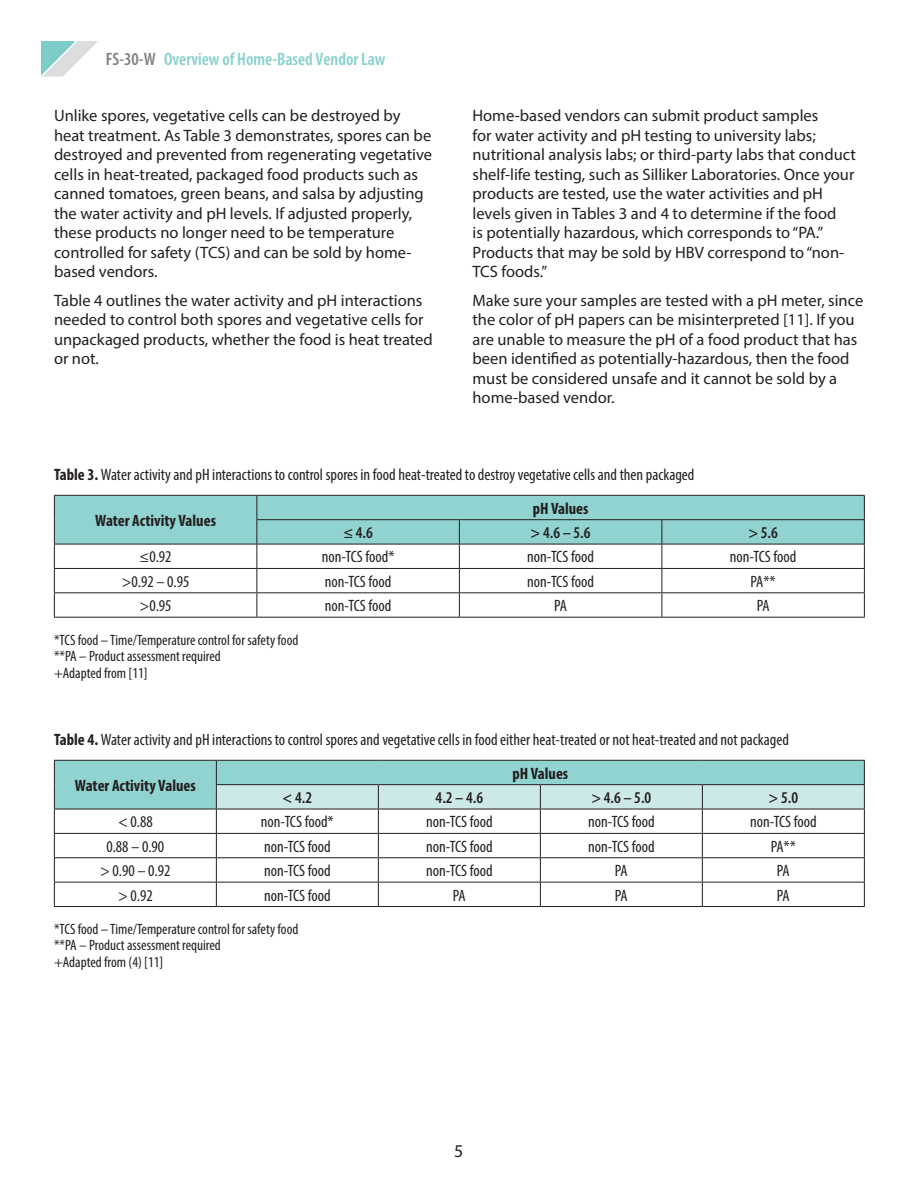
<style>
.page{position:relative;width:918px;height:1188px;background:#fff}
.page>*{position:absolute;margin:0;border:0;box-sizing:border-box;transform-origin:0 0}
.t1{font:600 condensed 18px "Myriad Pro";color:#86d0cc}
.t2{font:18px "Myriad Pro";color:#231f20}
.t3{font:16.5px/19.5px "Myriad Pro";color:#231f20}
.t4{font:condensed 16.5px "Myriad Pro";color:#231f20}
.t5{font:700 condensed 16.5px "Myriad Pro";color:#231f20}
.t6{font:600 condensed 16.5px "Myriad Pro";color:#231f20}
.t7{font:condensed 15px "Myriad Pro";color:#231f20}
.s1{color:#808285}
.s2{font-weight:700}
</style>
<div class="page">
<svg style="left:41px;top:41px;width:57px;height:36px"></svg>
<svg style="left:54px;top:495px;width:811px;height:122px"></svg>
<hr style="left:54px;top:617px;width:203px;height:1px;background:#231f20">
<hr style="left:257px;top:617px;width:202px;height:1px;background:#231f20">
<hr style="left:459px;top:617px;width:203px;height:1px;background:#231f20">
<hr style="left:662px;top:617px;width:203px;height:1px;background:#231f20">
<svg style="left:54px;top:760px;width:811px;height:146px"></svg>
<hr style="left:54px;top:906px;width:162px;height:1px;background:#231f20">
<hr style="left:216px;top:906px;width:162px;height:1px;background:#231f20">
<hr style="left:378px;top:906px;width:162px;height:1px;background:#231f20">
<hr style="left:540px;top:906px;width:162px;height:1px;background:#231f20">
<hr style="left:702px;top:906px;width:163px;height:1px;background:#231f20">
<p class="t1" style="left:106px;top:50px;width:281px"><span class="s1">FS-30-W</span> Overview of Home-Based Vendor Law</p>
<p class="t3" style="left:54px;top:106px;width:380px">Unlike spores, vegetative cells can be destroyed by heat treatment. As Table 3 demonstrates, spores can be destroyed and prevented from regenerating vegetative cells in heat-treated, packaged food products such as canned tomatoes, green beans, and salsa by adjusting the water activity and pH levels. If adjusted properly, these products no longer need to be temperature controlled for safety (TCS) and can be sold by home&shy;based vendors.</p>
<p class="t3" style="left:54px;top:290px;width:380px">Table 4 outlines the water activity and pH interactions needed to control both spores and vegetative cells for unpackaged products, whether the food is heat treated or not.</p>
<p class="t3" style="left:472px;top:106px;width:385px">Home-based vendors can submit product samples<br>for water activity and pH testing to university labs; nutritional analysis labs; or third-party labs that conduct shelf-life testing, such as Silliker Laboratories. Once your products are tested, use the water activities and pH levels given in Tables 3 and 4 to determine if the food<br>is potentially hazardous, which corresponds to “PA.” Products that may be sold by HBV correspond to “non-TCS foods.”</p>
<p class="t3" style="left:472px;top:290px;width:392px">Make sure your samples are tested with a pH meter, since the color of pH papers can be misinterpreted [11]. If you are unable to measure the pH of a food product that has been identified as potentially-hazardous, then the food must be considered unsafe and it cannot be sold by a home-based vendor.</p>
<p class="t4" style="left:54px;top:465px;width:642px"><span class="s2">Table 3.</span> Water activity and pH interactions to control spores in food heat-treated to destroy vegetative cells and then packaged</p>
<p class="t5" style="left:95px;top:510px;width:122px">Water Activity Values</p>
<p class="t5" style="left:533px;top:498px;width:57px">pH Values</p>
<p class="t6" style="left:343px;top:524px;width:31px">≤ 4.6</p>
<p class="t6" style="left:531px;top:524px;width:61px">&gt; 4.6 – 5.6</p>
<p class="t6" style="left:748px;top:524px;width:31px">&gt; 5.6</p>
<p class="t4" style="left:140px;top:547px;width:34px">≤0.92</p>
<p class="t4" style="left:322px;top:547px;width:74px">non-TCS food*</p>
<p class="t4" style="left:527px;top:547px;width:68px">non-TCS food</p>
<p class="t4" style="left:730px;top:547px;width:68px">non-TCS food</p>
<p class="t4" style="left:122px;top:571px;width:69px">&gt;0.92 – 0.95</p>
<p class="t4" style="left:325px;top:571px;width:68px">non-TCS food</p>
<p class="t4" style="left:527px;top:571px;width:68px">non-TCS food</p>
<p class="t4" style="left:751px;top:571px;width:27px">PA**</p>
<p class="t4" style="left:140px;top:596px;width:34px">&gt;0.95</p>
<p class="t4" style="left:325px;top:596px;width:68px">non-TCS food</p>
<p class="t4" style="left:554px;top:596px;width:14px">PA</p>
<p class="t4" style="left:757px;top:596px;width:14px">PA</p>
<p class="t7" style="left:54px;top:631px;width:246px">*TCS food – Time/Temperature control for safety food</p>
<p class="t7" style="left:54px;top:647px;width:168px">**PA – Product assessment required</p>
<p class="t7" style="left:54px;top:664px;width:95px">+Adapted from [11]</p>
<p class="t4" style="left:54px;top:730px;width:737px"><span class="s2">Table 4.</span> Water activity and pH interactions to control spores and vegetative cells in food either heat-treated or not heat-treated and not packaged</p>
<p class="t5" style="left:75px;top:775px;width:122px">Water Activity Values</p>
<p class="t5" style="left:512px;top:763px;width:57px">pH Values</p>
<p class="t6" style="left:283px;top:789px;width:31px">&lt; 4.2</p>
<p class="t6" style="left:436px;top:789px;width:49px">4.2 – 4.6</p>
<p class="t6" style="left:591px;top:789px;width:61px">&gt; 4.6 – 5.0</p>
<p class="t6" style="left:769px;top:789px;width:31px">&gt; 5.0</p>
<p class="t4" style="left:118px;top:812px;width:36px">&lt; 0.88</p>
<p class="t4" style="left:261px;top:812px;width:74px">non-TCS food*</p>
<p class="t4" style="left:426px;top:812px;width:68px">non-TCS food</p>
<p class="t4" style="left:588px;top:812px;width:68px">non-TCS food</p>
<p class="t4" style="left:750px;top:812px;width:68px">non-TCS food</p>
<p class="t4" style="left:106px;top:836px;width:59px">0.88 – 0.90</p>
<p class="t4" style="left:264px;top:836px;width:68px">non-TCS food</p>
<p class="t4" style="left:426px;top:836px;width:68px">non-TCS food</p>
<p class="t4" style="left:588px;top:836px;width:68px">non-TCS food</p>
<p class="t4" style="left:771px;top:836px;width:27px">PA**</p>
<p class="t4" style="left:100px;top:861px;width:72px">&gt; 0.90 – 0.92</p>
<p class="t4" style="left:264px;top:861px;width:68px">non-TCS food</p>
<p class="t4" style="left:426px;top:861px;width:68px">non-TCS food</p>
<p class="t4" style="left:615px;top:861px;width:14px">PA</p>
<p class="t4" style="left:777px;top:861px;width:14px">PA</p>
<p class="t4" style="left:118px;top:885px;width:36px">&gt; 0.92</p>
<p class="t4" style="left:264px;top:885px;width:68px">non-TCS food</p>
<p class="t4" style="left:453px;top:885px;width:14px">PA</p>
<p class="t4" style="left:615px;top:885px;width:14px">PA</p>
<p class="t4" style="left:777px;top:885px;width:14px">PA</p>
<p class="t7" style="left:54px;top:920px;width:246px">*TCS food – Time/Temperature control for safety food</p>
<p class="t7" style="left:54px;top:936px;width:168px">**PA – Product assessment required</p>
<p class="t7" style="left:54px;top:953px;width:111px">+Adapted from (4) [11]</p>
<p class="t2" style="left:454px;top:1140px;width:11px">5</p>
</div>
